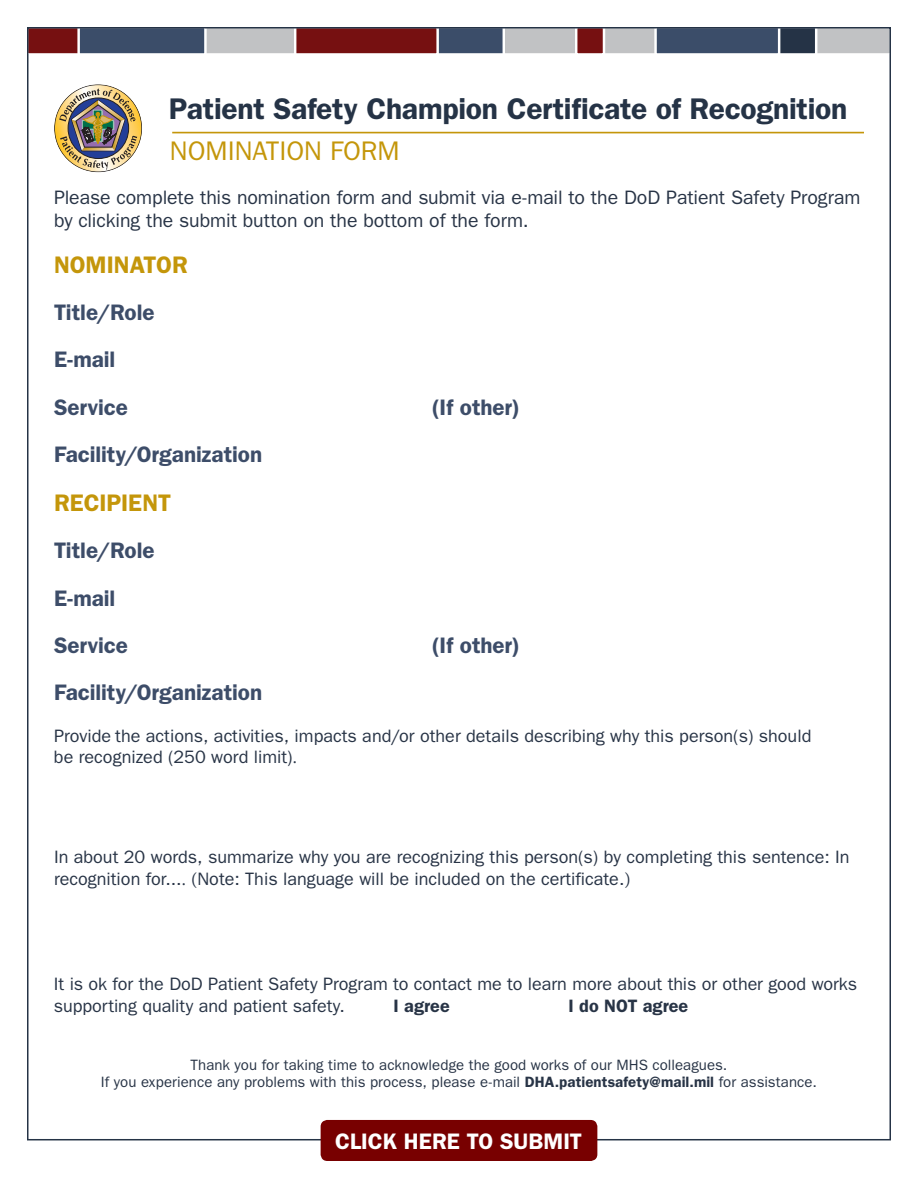
<style>
.page{position:relative;width:918px;height:1188px;background:#fff}
.page>*{position:absolute;margin:0;border:0;box-sizing:border-box;transform-origin:0 0}
.t1{font:600 30px "ITC Franklin Gothic Std";letter-spacing:-.01em;color:#253346}
.t2{font:27px "ITC Franklin Gothic Std";color:#c4960a}
.S1{font:600 24px "ITC Franklin Gothic Std";letter-spacing:-.005em;color:#c4960a}
.t3{font:600 22.5px "ITC Franklin Gothic Std";letter-spacing:-.005em;color:#3d4d69}
.t4{font:600 22.5px "ITC Franklin Gothic Std";color:#fff}
.Body{font:19.5px/23.4px "ITC Franklin Gothic Std";letter-spacing:-.005em;color:#283446}
.Body-2{font:18px/21.6px "ITC Franklin Gothic Std";color:#283446}
.t5{font:600 18px "ITC Franklin Gothic Std";color:#283446}
.t6{font:15px/16.5px "ITC Franklin Gothic Std";letter-spacing:.005em;color:#283446;text-align:center}
.s1{font-family:"Minion Pro"}
.s2{font-weight:600}
</style>
<div class="page">
<svg style="left:54px;top:85px;width:88px;height:87px"></svg>
<img style="left:59px;top:89px;width:78px;height:81px">
<hr style="left:172px;top:132px;width:692px;height:1px;background:#c4960a">
<div style="left:400px;top:26px;width:123px;height:30px;background:#3b4d69;border:2px solid #fff"></div>
<div style="left:810px;top:26px;width:82px;height:30px;background:#c1c2c4;border:2px solid #fff"></div>
<div style="left:503px;top:26px;width:194px;height:30px;background:#c1c2c4;border:2px solid #fff"></div>
<div style="left:602px;top:26px;width:58px;height:30px;background:#c1c2c4;border:2px solid #fff"></div>
<div style="left:575px;top:26px;width:30px;height:30px;background:#761011;border:2px solid #fff"></div>
<div style="left:289px;top:26px;width:150px;height:30px;background:#761011;border:2px solid #fff"></div>
<div style="left:26px;top:26px;width:58px;height:30px;background:#761011;border:2px solid #fff"></div>
<div style="left:774px;top:26px;width:43px;height:30px;background:#253346;border:2px solid #fff"></div>
<div style="left:199px;top:26px;width:97px;height:30px;background:#c1c2c4;border:2px solid #fff"></div>
<div style="left:77px;top:26px;width:130px;height:30px;background:#3b4d69;border:2px solid #fff"></div>
<div style="left:654px;top:26px;width:126px;height:30px;background:#3b4d69;border:2px solid #fff"></div>
<div style="left:321px;top:1120px;width:276px;height:41px;background:#780000;border-radius:7px"></div>
<p class="t1" style="left:169px;top:91px;width:680px">Patient Safety Champion Certificate of Recognition</p>
<p class="t2" style="left:170px;top:135px;width:231px">NOMINATION FORM</p>
<p class="Body" style="left:54px;top:186px;width:808px">Please complete this nomination form and submit via e-mail to the DoD Patient Safety Program by clicking the submit button on the bottom of the form.</p>
<p class="S1" style="left:54px;top:251px;width:135px">NOMINATOR</p>
<h1 class="t3" style="left:54px;top:299px;width:102px">Title/Role</h1>
<h1 class="t3" style="left:54px;top:346px;width:63px">E-mail</h1>
<h1 class="t3" style="left:54px;top:394px;width:76px">Service</h1>
<h1 class="t3" style="left:432px;top:394px;width:90px">(If other)</h1>
<h1 class="t3" style="left:54px;top:441px;width:210px">Facility/Organization</h1>
<p class="S1" style="left:54px;top:489px;width:119px">RECIPIENT</p>
<h1 class="t3" style="left:54px;top:537px;width:102px">Title/Role</h1>
<h1 class="t3" style="left:54px;top:584px;width:63px">E-mail</h1>
<h1 class="t3" style="left:54px;top:632px;width:76px">Service</h1>
<h1 class="t3" style="left:432px;top:632px;width:90px">(If other)</h1>
<h1 class="t3" style="left:54px;top:679px;width:210px">Facility/Organization</h1>
<p class="Body-2" style="left:54px;top:725px;width:759px">Provide the actions, activities, impacts and/or other details describing why this person(s) should be recognized (250 word limit)<span class="s1">.</span></p>
<h1 class="Body-2" style="left:54px;top:847px;width:797px">In about 20 words, summarize why you are recognizing this person(s) by completing this sentence: In recognition for...<span class="s1">. (</span>Note: This language will be included on the certificate.<span class="s1">)</span></h1>
<h1 class="Body-2" style="left:54px;top:973px;width:805px">It is ok for the DoD Patient Safety Program to contact me to learn more about this or other good works supporting quality and patient safety.</h1>
<h1 class="t5" style="left:394px;top:995px;width:58px">I agree</h1>
<h1 class="t5" style="left:569px;top:995px;width:121px">I do NOT agree</h1>
<h1 class="t6" style="left:101px;top:1057px;width:718px">Thank you for taking time to acknowledge the good works of our MHS colleagues.<br>If you experience any problems with this process, please e-mail <span class="s2">DHA.patientsafety@mail.mil</span> for assistance.</h1>
<h1 class="t4" style="left:335px;top:1128px;width:248px">CLICK HERE TO SUBMIT</h1>
</div>
